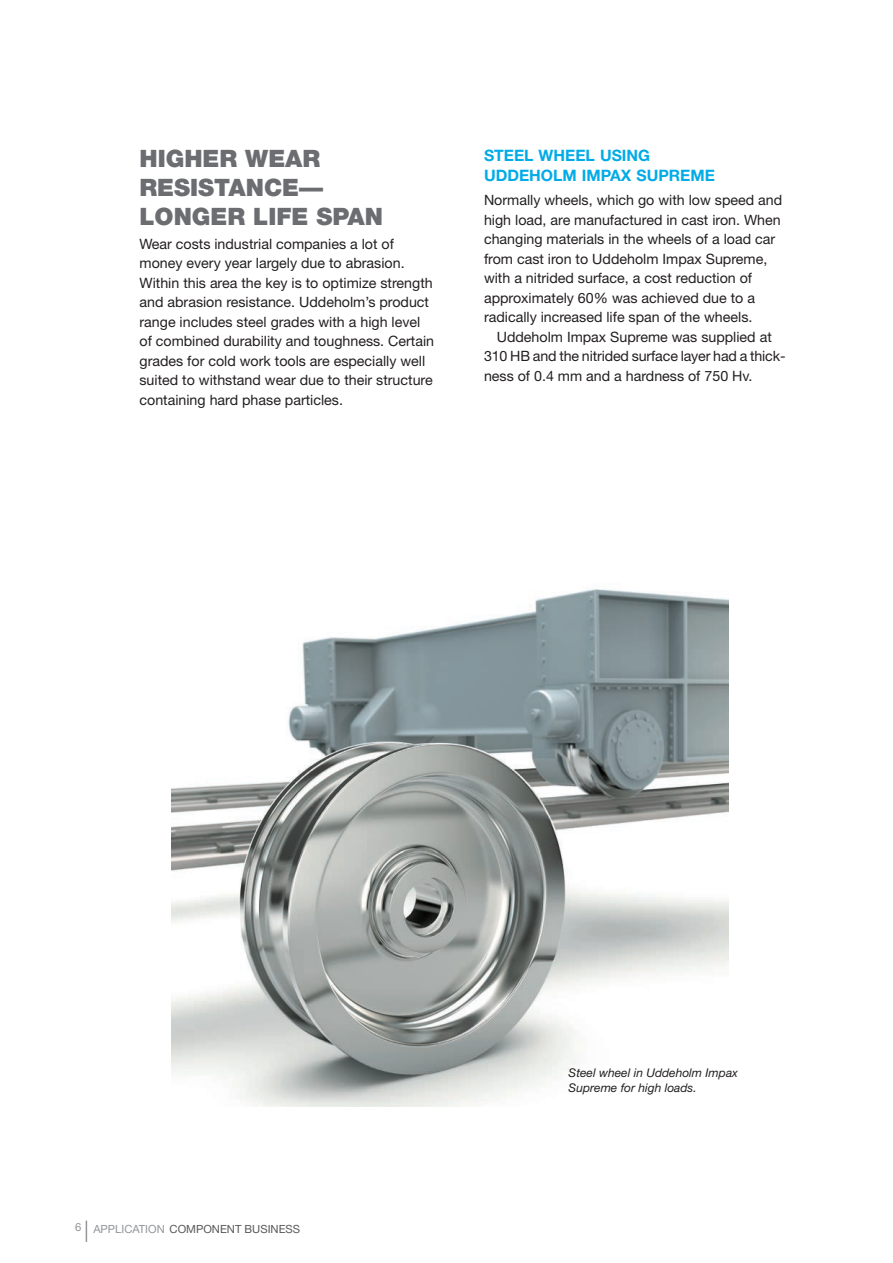
<style>
.page{position:relative;width:893px;height:1263px;background:#fff}
.page>*{position:absolute;margin:0;border:0;box-sizing:border-box;transform-origin:0 0}
.t1{font:900 24px/28.8px "Helvetica Neue";color:#6c6d70}
.t2{font:700 15.75px/20.2px "Helvetica Neue";color:#00abe7}
.t3{font:14.25px/19.5px "Helvetica Neue";color:#231f20}
.t4{font:italic 12px/15.8px "Helvetica Neue";color:#231f20}
.t5{font:11.25px "Helvetica Neue";color:#57585a}
.s1{color:#939598}
</style>
<div class="page">
<svg style="left:86px;top:1220px;width:1px;height:22px"></svg>
<img style="left:172px;top:588px;width:556px;height:518px">
<h1 class="t1" style="left:140px;top:144px;width:245px">HIGHER WEAR<br>RESISTANCE—<br>LONGER LIFE SPAN</h1>
<p class="t3" style="left:140px;top:234px;width:296px">Wear costs industrial companies a lot of money every year largely due to abrasion.<br>Within this area the key is to optimize strength and abrasion resistance. Uddeholm’s product range includes steel grades with a high level of combined durability and toughness. Certain grades for cold work tools are especially well suited to withstand wear due to their structure containing hard phase particles.</p>
<p class="t2" style="left:484px;top:145px;width:232px">STEEL WHEEL USING<br>UDDEHOLM IMPAX SUPREME</p>
<p class="t3" style="left:484px;top:190px;width:300px">Normally wheels, which go with low speed and high load, are manufactured in cast iron. When changing materials in the wheels of a load car from cast iron to Uddeholm Impax Supreme, with a nitrided surface, a cost reduction of approximately 60% was achieved due to a radically increased life span of the wheels.</p>
<p class="t3" style="left:484px;top:327px;width:303px;text-indent:13px">Uddeholm Impax Supreme was supplied at<br>310 HB and the nitrided surface layer had a thick&shy;ness of 0.4 mm and a hardness of 750 Hv.</p>
<p class="t5" style="left:75px;top:1222px;width:226px"><span class="s1">6 APPLICATION</span> COMPONENT BUSINESS</p>
<p class="t4" style="left:569px;top:1064px;width:171px">Steel wheel in Uddeholm Impax<br>Supreme for high loads.</p>
</div>
